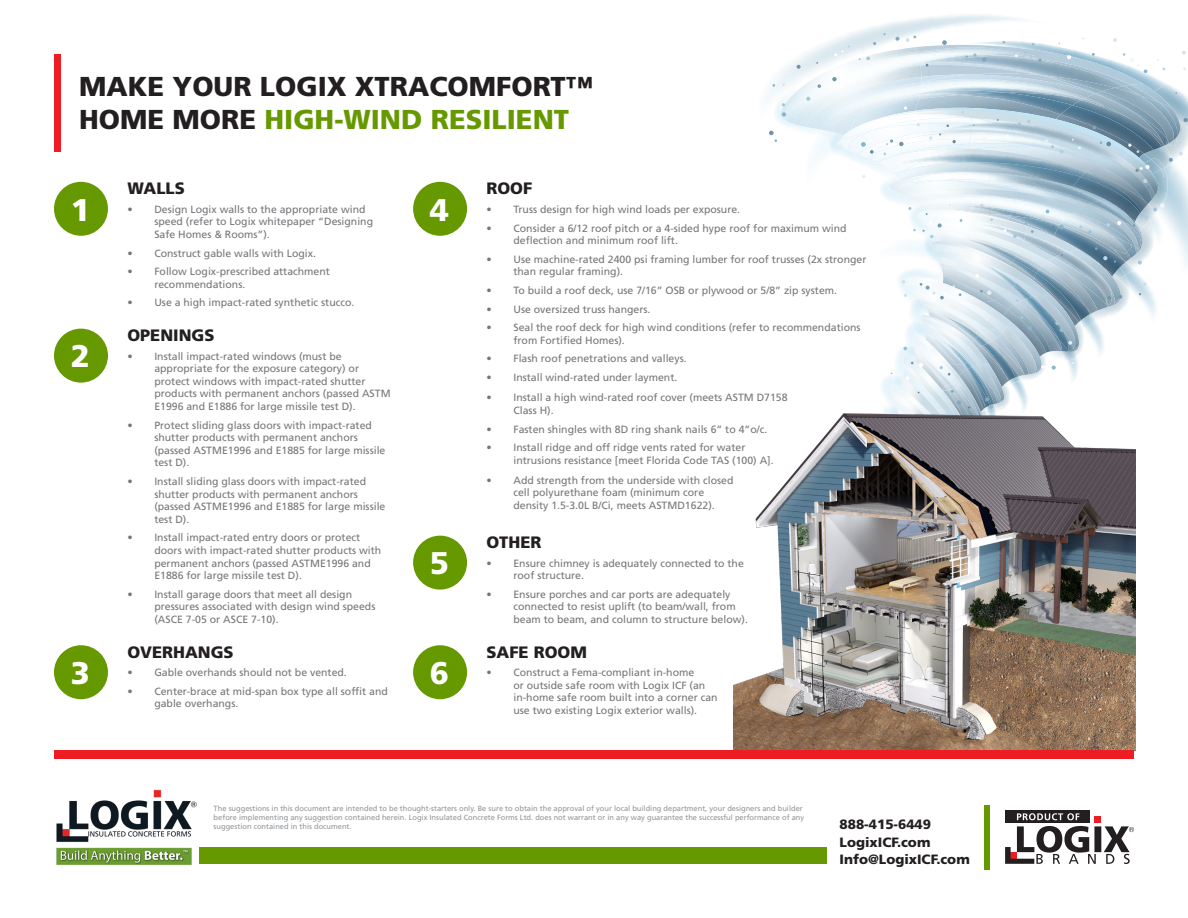
<style>
.page{position:relative;width:1188px;height:918px;background:#fff}
.page>*{position:absolute;margin:0;border:0;box-sizing:border-box;transform-origin:0 0}
.t1{font:900 31.35px "Frutiger LT Std";color:#fff}
.t2{font:900 27.3px/32.8px "Frutiger LT Std";color:#231f20}
.t3{font:900 16.5px "Frutiger LT Std";color:#231f20}
.t4{font:900 13.5px "Frutiger LT Std";color:#231f20}
.t5{font:10.5px/12.6px "Frutiger LT Std";color:#757679}
.t6{font:7.5px/9px "Frutiger LT Std";color:#939598}
.s1{color:#690}
</style>
<div class="page">
<img style="left:828px;top:134px;width:2px;height:21px">
<img style="left:1147px;top:54px;width:38px;height:31px">
<img style="left:1154px;top:83px;width:31px;height:9px">
<img style="left:1159px;top:85px;width:12px;height:3px">
<img style="left:821px;top:123px;width:9px;height:10px">
<img style="left:804px;top:47px;width:102px;height:5px">
<img style="left:779px;top:55px;width:127px;height:68px">
<img style="left:794px;top:66px;width:126px;height:55px">
<img style="left:1042px;top:85px;width:73px;height:3px">
<img style="left:1044px;top:85px;width:58px;height:7px">
<img style="left:1124px;top:85px;width:35px;height:3px">
<img style="left:1115px;top:86px;width:26px;height:2px">
<img style="left:1102px;top:88px;width:72px;height:4px">
<img style="left:1096px;top:91px;width:71px;height:1px">
<img style="left:923px;top:86px;width:158px;height:6px">
<img style="left:920px;top:90px;width:86px;height:2px">
<svg style="left:769px;top:131px;width:8px;height:11px"></svg>
<svg style="left:782px;top:112px;width:4px;height:5px"></svg>
<svg style="left:806px;top:97px;width:4px;height:4px"></svg>
<svg style="left:797px;top:65px;width:4px;height:4px"></svg>
<svg style="left:818px;top:84px;width:3px;height:4px"></svg>
<svg style="left:832px;top:77px;width:5px;height:4px"></svg>
<svg style="left:834px;top:46px;width:16px;height:10px"></svg>
<svg style="left:859px;top:57px;width:11px;height:3px"></svg>
<svg style="left:895px;top:37px;width:4px;height:4px"></svg>
<svg style="left:906px;top:23px;width:241px;height:62px"></svg>
<svg style="left:1182px;top:51px;width:4px;height:3px"></svg>
<svg style="left:830px;top:92px;width:358px;height:478px"></svg>
<div style="left:199px;top:848px;width:627px;height:16px;background:#690"></div>
<img style="left:56px;top:789px;width:141px;height:76px">
<div style="left:54px;top:54px;width:6px;height:97px;background:#ee1d23"></div>
<div style="left:1005px;top:811px;width:84px;height:12px;background:#231f20"></div>
<div style="left:1094px;top:816px;width:7px;height:7px;background:#ee1d23"></div>
<svg style="left:1005px;top:826px;width:129px;height:38px"></svg>
<svg style="left:1017px;top:813px;width:62px;height:7px"></svg>
<div style="left:984px;top:805px;width:5px;height:65px;background:#690"></div>
<img style="left:734px;top:389px;width:401px;height:362px">
<div style="left:54px;top:751px;width:1080px;height:8px;background:#ee1d23"></div>
<div style="left:54px;top:182px;width:54px;height:54px;background:#690;border-radius:50%"></div>
<div style="left:54px;top:329px;width:54px;height:54px;background:#690;border-radius:50%"></div>
<div style="left:54px;top:645px;width:54px;height:54px;background:#690;border-radius:50%"></div>
<div style="left:413px;top:182px;width:54px;height:54px;background:#690;border-radius:50%"></div>
<div style="left:413px;top:536px;width:54px;height:54px;background:#690;border-radius:50%"></div>
<div style="left:413px;top:645px;width:54px;height:54px;background:#690;border-radius:50%"></div>
<p class="t2" style="left:79px;top:70px;width:515px">MAKE YOUR LOGIX XTRACOMFORT™<br>HOME MORE <span class="s1">HIGH-WIND RESILIENT</span></p>
<p class="t1" style="left:71px;top:191px;width:21px">1</p>
<p class="t1" style="left:71px;top:337px;width:21px">2</p>
<p class="t1" style="left:71px;top:654px;width:21px">3</p>
<p class="t3" style="left:127px;top:178px;width:59px">WALLS</p>
<p class="t5" style="left:154px;top:203px;width:220px;text-indent:-27px">• Design Logix walls to the appropriate wind speed (refer to Logix whitepaper “Designing<br>Safe Homes &amp; Rooms”).</p>
<p class="t5" style="left:127px;top:247px;width:190px">• Construct gable walls with Logix.</p>
<p class="t5" style="left:154px;top:265px;width:177px;text-indent:-27px">• Follow Logix-prescribed attachment recommendations.</p>
<p class="t5" style="left:127px;top:296px;width:229px">• Use a high impact-rated synthetic stucco.</p>
<p class="t3" style="left:127px;top:325px;width:89px">OPENINGS</p>
<p class="t5" style="left:154px;top:350px;width:238px;text-indent:-27px">• Install impact-rated windows (must be appropriate for the exposure category) or protect windows with impact-rated shutter products with permanent anchors (passed ASTM E1996 and E1886 for large missile test D).</p>
<p class="t5" style="left:154px;top:419px;width:233px;text-indent:-27px">• Protect sliding glass doors with impact-rated shutter products with permanent anchors (passed ASTME1996 and E1885 for large missile test D).</p>
<p class="t5" style="left:154px;top:475px;width:233px;text-indent:-27px">• Install sliding glass doors with impact-rated shutter products with permanent anchors (passed ASTME1996 and E1885 for large missile test D).</p>
<p class="t5" style="left:154px;top:532px;width:228px;text-indent:-27px">• Install impact-rated entry doors or protect doors with impact-rated shutter products with permanent anchors (passed ASTME1996 and E1886 for large missile test D).</p>
<p class="t5" style="left:154px;top:588px;width:223px;text-indent:-27px">• Install garage doors that meet all design pressures associated with design wind speeds (ASCE 7-05 or ASCE 7-10).</p>
<p class="t3" style="left:127px;top:642px;width:108px">OVERHANGS</p>
<p class="t5" style="left:127px;top:666px;width:221px">• Gable overhands should not be vented.</p>
<p class="t5" style="left:154px;top:685px;width:235px;text-indent:-27px">• Center-brace at mid-span box type all soffit and gable overhangs.</p>
<p class="t1" style="left:430px;top:191px;width:21px">4</p>
<p class="t1" style="left:430px;top:544px;width:21px">5</p>
<p class="t1" style="left:430px;top:654px;width:21px">6</p>
<p class="t3" style="left:486px;top:179px;width:47px">ROOF</p>
<p class="t5" style="left:486px;top:203px;width:255px">• Truss design for high wind loads per exposure.</p>
<p class="t5" style="left:513px;top:222px;width:335px;text-indent:-27px">• Consider a 6/12 roof pitch or a 4-sided hype roof for maximum wind deflection and minimum roof lift.</p>
<p class="t5" style="left:513px;top:253px;width:355px;text-indent:-27px">• Use machine-rated 2400 psi framing lumber for roof trusses (2x stronger than regular framing).</p>
<p class="t5" style="left:486px;top:284px;width:352px">• To build a roof deck, use 7/16” OSB or plywood or 5/8” zip system.</p>
<p class="t5" style="left:486px;top:303px;width:166px">• Use oversized truss hangers.</p>
<p class="t5" style="left:513px;top:321px;width:349px;text-indent:-27px">• Seal the roof deck for high wind conditions (refer to recommendations from Fortified Homes).</p>
<p class="t5" style="left:486px;top:353px;width:202px">• Flash roof penetrations and valleys.</p>
<p class="t5" style="left:486px;top:371px;width:192px">• Install wind-rated under layment.</p>
<p class="t5" style="left:513px;top:392px;width:276px;text-indent:-27px">• Install a high wind-rated roof cover (meets ASTM D7158<br>Class H).</p>
<p class="t5" style="left:486px;top:423px;width:282px">• Fasten shingles with 8D ring shank nails 6” to 4”o/c.</p>
<p class="t5" style="left:513px;top:441px;width:262px;text-indent:-27px">• Install ridge and off ridge vents rated for water intrusions resistance [meet Florida Code TAS (100) A].</p>
<p class="t5" style="left:513px;top:474px;width:222px;text-indent:-27px">• Add strength from the underside with closed cell polyurethane foam (minimum core density 1.5-3.0L B/Ci, meets ASTMD1622).</p>
<p class="t3" style="left:486px;top:532px;width:57px">OTHER</p>
<p class="t5" style="left:513px;top:557px;width:232px;text-indent:-27px">• Ensure chimney is adequately connected to the roof structure.</p>
<p class="t5" style="left:513px;top:588px;width:236px;text-indent:-27px">• Ensure porches and car ports are adequately connected to resist uplift (to beam/wall, from beam to beam, and column to structure below).</p>
<p class="t3" style="left:486px;top:642px;width:102px">SAFE ROOM</p>
<p class="t5" style="left:513px;top:666px;width:206px;text-indent:-27px">• Construct a Fema-compliant in-home<br>or outside safe room with Logix ICF (an in-home safe room built into a corner can use two existing Logix exterior walls).</p>
<p class="t6" style="left:214px;top:804px;width:592px">The suggestions in this document are intended to be thought-starters only. Be sure to obtain the approval of your local building department, your designers and builder before implementing any suggestion contained herein. Logix Insulated Concrete Forms Ltd. does not warrant or in any way guarantee the successful performance of any suggestion contained in this document.</p>
<p class="t4" style="left:840px;top:816px;width:93px">888-415-6449</p>
<p class="t4" style="left:840px;top:834px;width:92px">LogixICF.com</p>
<p class="t4" style="left:840px;top:851px;width:132px">Info@LogixICF.com</p>
</div>
